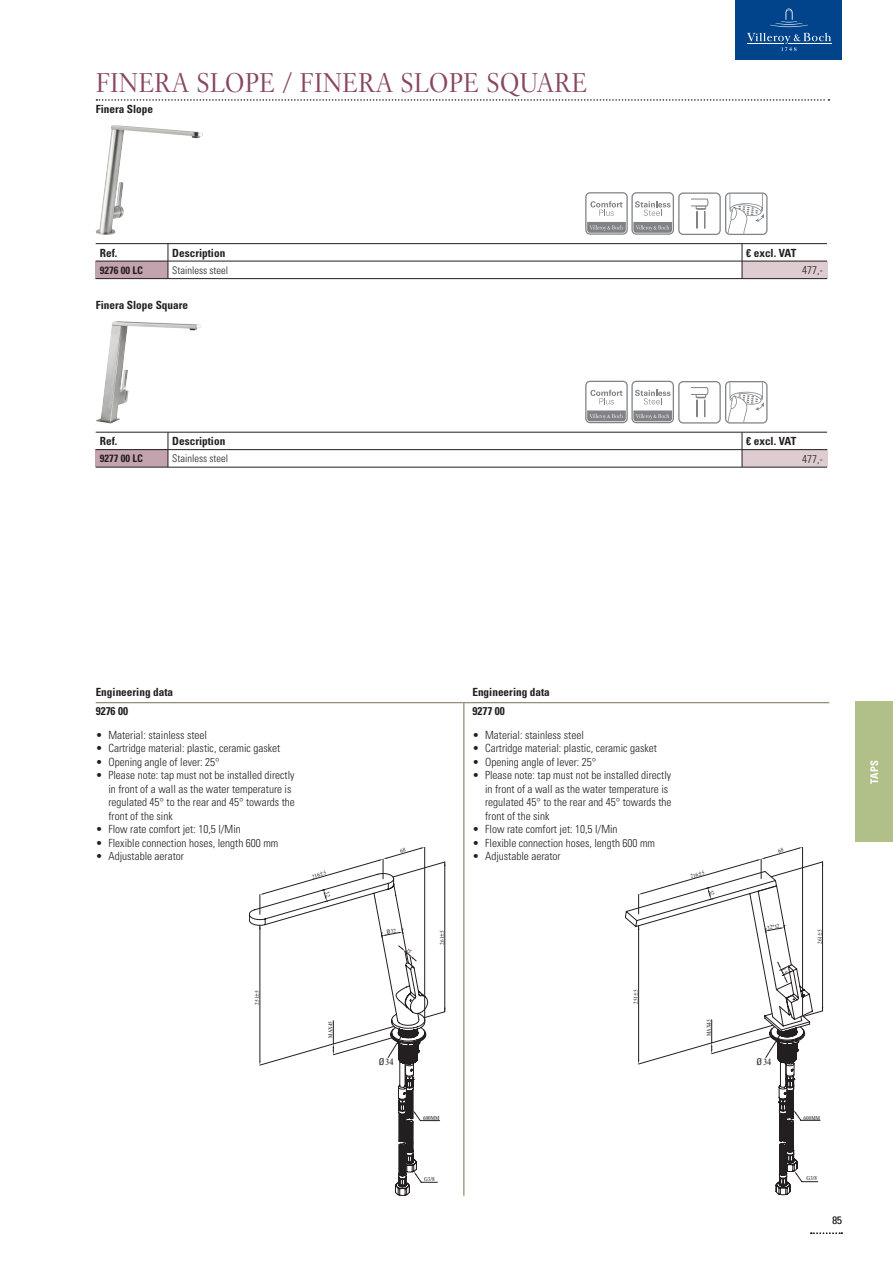
<style>
.page{position:relative;width:893px;height:1263px;background:#fff}
.page>*{position:absolute;margin:0;border:0;box-sizing:border-box;transform-origin:0 0}
.vub_ps_colname_einba{font:27px "Villeroy Boch Cyrillic";color:#884662}
.vub_ps_univers_lt_47{font:300 condensed 11.25px/13.5px "Univers LT";color:#231f20}
.vub_ps_univers_lt_67{font:700 condensed 11.25px "Univers LT";color:#231f20}
.vub_ps_univers_lt_47-2{font:300 condensed 10.5px "Univers LT";color:#231f20}
.vub_ps_univers_lt_67-2{font:700 condensed 10.5px "Univers LT";color:#231f20}
.t1{font:700 condensed 10.5px "Univers LT";color:#fff}
.t2{font:condensed 9.3px "Times New Roman MT Std";color:#231f20}
.t3{font:condensed 5.85px "Times New Roman MT Std";color:#231f20}
.s1{font-family:"Univers"}
</style>
<div class="page">
<svg style="left:811px;top:1232px;width:31px;height:2px"></svg>
<div style="left:855px;top:702px;width:38px;height:140px;background:#b0c088"></div>
<div style="left:736px;top:0;width:106px;height:60px;background:#01448c"></div>
<svg style="left:770px;top:9px;width:38px;height:18px"></svg>
<svg style="left:747px;top:33px;width:84px;height:18px"></svg>
<svg style="left:96px;top:99px;width:733px;height:2px"></svg>
<div style="left:96px;top:261px;width:72px;height:18px;background:#c3a3ad"></div>
<div style="left:742px;top:261px;width:85px;height:18px;background:#deccd1"></div>
<hr style="left:96px;top:243px;width:72px;height:1px;background:#231f20">
<hr style="left:168px;top:243px;width:574px;height:1px;background:#231f20">
<hr style="left:742px;top:243px;width:85px;height:1px;background:#231f20">
<hr style="left:96px;top:261px;width:72px;height:1px;background:#231f20">
<hr style="left:168px;top:261px;width:574px;height:1px;background:#231f20">
<svg style="left:168px;top:244px;width:1px;height:34px"></svg>
<hr style="left:742px;top:261px;width:85px;height:1px;background:#231f20">
<svg style="left:742px;top:244px;width:1px;height:34px"></svg>
<hr style="left:96px;top:278px;width:72px;height:1px;background:#231f20">
<hr style="left:168px;top:278px;width:574px;height:1px;background:#231f20">
<hr style="left:742px;top:278px;width:85px;height:1px;background:#231f20">
<img style="left:96px;top:125px;width:107px;height:110px">
<div style="left:96px;top:450px;width:72px;height:17px;background:#c3a3ad"></div>
<div style="left:742px;top:450px;width:85px;height:17px;background:#deccd1"></div>
<hr style="left:96px;top:432px;width:72px;height:1px;background:#231f20">
<hr style="left:168px;top:432px;width:574px;height:1px;background:#231f20">
<hr style="left:742px;top:432px;width:85px;height:1px;background:#231f20">
<hr style="left:96px;top:449px;width:72px;height:1px;background:#231f20">
<hr style="left:168px;top:449px;width:574px;height:1px;background:#231f20">
<svg style="left:168px;top:432px;width:1px;height:35px"></svg>
<hr style="left:742px;top:449px;width:85px;height:1px;background:#231f20">
<svg style="left:742px;top:432px;width:1px;height:35px"></svg>
<hr style="left:96px;top:467px;width:72px;height:1px;background:#231f20">
<hr style="left:168px;top:467px;width:574px;height:1px;background:#231f20">
<hr style="left:742px;top:467px;width:85px;height:1px;background:#231f20">
<img style="left:96px;top:321px;width:105px;height:103px">
<hr style="left:96px;top:702px;width:366px;height:1px;background:#7e6e56">
<hr style="left:464px;top:703px;width:1px;height:493px;background:#7e6e56">
<hr style="left:462px;top:702px;width:367px;height:1px;background:#7e6e56">
<svg style="left:585px;top:192px;width:43px;height:43px"></svg>
<div style="left:586px;top:193px;width:40px;height:40px;background:#fff;border-radius:4px"></div>
<svg style="left:587px;top:222px;width:39px;height:11px"></svg>
<svg style="left:590px;top:201px;width:32px;height:15px"></svg>
<svg style="left:678px;top:192px;width:43px;height:43px"></svg>
<div style="left:679px;top:194px;width:40px;height:40px;background:#fff;border-radius:4px"></div>
<svg style="left:691px;top:198px;width:18px;height:30px"></svg>
<svg style="left:631px;top:192px;width:43px;height:43px"></svg>
<div style="left:633px;top:193px;width:40px;height:40px;background:#fff;border-radius:4px"></div>
<svg style="left:633px;top:222px;width:39px;height:11px"></svg>
<svg style="left:635px;top:201px;width:35px;height:15px"></svg>
<svg style="left:725px;top:192px;width:42px;height:43px"></svg>
<div style="left:726px;top:194px;width:40px;height:40px;background:#fff;border-radius:4px"></div>
<svg style="left:728px;top:194px;width:36px;height:40px"></svg>
<svg style="left:585px;top:381px;width:43px;height:42px"></svg>
<div style="left:586px;top:382px;width:40px;height:40px;background:#fff;border-radius:4px"></div>
<svg style="left:587px;top:410px;width:39px;height:11px"></svg>
<svg style="left:590px;top:390px;width:32px;height:14px"></svg>
<svg style="left:678px;top:381px;width:43px;height:43px"></svg>
<div style="left:679px;top:382px;width:40px;height:40px;background:#fff;border-radius:4px"></div>
<svg style="left:691px;top:387px;width:18px;height:30px"></svg>
<svg style="left:631px;top:381px;width:43px;height:42px"></svg>
<div style="left:633px;top:382px;width:40px;height:40px;background:#fff;border-radius:4px"></div>
<svg style="left:633px;top:410px;width:39px;height:11px"></svg>
<svg style="left:635px;top:390px;width:35px;height:14px"></svg>
<svg style="left:725px;top:381px;width:42px;height:43px"></svg>
<div style="left:726px;top:382px;width:40px;height:40px;background:#fff;border-radius:4px"></div>
<svg style="left:728px;top:382px;width:36px;height:40px"></svg>
<svg style="left:249px;top:847px;width:196px;height:349px"></svg>
<svg style="left:625px;top:847px;width:198px;height:348px"></svg>
<p class="vub_ps_colname_einba" style="left:96px;top:66px;width:493px">FINERA SLOPE / FINERA SLOPE SQUARE</p>
<p class="vub_ps_univers_lt_67" style="left:96px;top:102px;width:59px">Finera Slope</p>
<p class="vub_ps_univers_lt_67" style="left:100px;top:246px;width:19px">Ref.</p>
<p class="vub_ps_univers_lt_67" style="left:172px;top:246px;width:55px">Description</p>
<p class="vub_ps_univers_lt_67" style="left:746px;top:246px;width:52px">€ excl. VAT</p>
<p class="vub_ps_univers_lt_67-2" style="left:100px;top:264px;width:45px">9276 00 LC</p>
<p class="vub_ps_univers_lt_47-2" style="left:172px;top:264px;width:57px">Stainless steel</p>
<p class="vub_ps_univers_lt_47" style="left:802px;top:264px;width:22px">477,-</p>
<p class="vub_ps_univers_lt_67" style="left:96px;top:298px;width:94px">Finera Slope Square</p>
<p class="vub_ps_univers_lt_67" style="left:100px;top:434px;width:19px">Ref.</p>
<p class="vub_ps_univers_lt_67" style="left:172px;top:434px;width:55px">Description</p>
<p class="vub_ps_univers_lt_67" style="left:746px;top:434px;width:52px">€ excl. VAT</p>
<p class="vub_ps_univers_lt_67-2" style="left:100px;top:452px;width:45px">9277 00 LC</p>
<p class="vub_ps_univers_lt_47-2" style="left:172px;top:452px;width:57px">Stainless steel</p>
<p class="vub_ps_univers_lt_47" style="left:802px;top:452px;width:22px">477,-</p>
<p class="vub_ps_univers_lt_67" style="left:96px;top:685px;width:79px">Engineering data</p>
<p class="vub_ps_univers_lt_67" style="left:96px;top:704px;width:34px">9276 00</p>
<p class="vub_ps_univers_lt_47" style="left:96px;top:728px;width:113px">• Material: stainless steel</p>
<p class="vub_ps_univers_lt_47" style="left:96px;top:741px;width:186px">• Cartridge material: plastic, ceramic gasket</p>
<p class="vub_ps_univers_lt_47" style="left:96px;top:755px;width:126px">• Opening angle of lever: 25°</p>
<p class="vub_ps_univers_lt_47" style="left:108px;top:768px;width:188px;text-indent:-13px">• Please note: tap must not be installed directly in front of a wall as the water temperature is regulated 45° to the rear and 45° towards the front of the sink</p>
<p class="vub_ps_univers_lt_47" style="left:96px;top:822px;width:147px">• Flow rate comfort jet: 10,5 l/Min</p>
<p class="vub_ps_univers_lt_47" style="left:96px;top:836px;width:184px">• Flexible connection hoses, length 600 mm</p>
<p class="vub_ps_univers_lt_47" style="left:96px;top:849px;width:90px">• Adjustable aerator</p>
<p class="t3" style="left:311px;top:873px;width:16px;rotate:-16deg">216±5</p>
<p class="t3" style="left:254px;top:1004px;width:16px;rotate:-90deg">251±5</p>
<p class="t3" style="left:327px;top:1038px;width:18px;rotate:-90deg">MAX45</p>
<p class="t2" style="left:379px;top:1057px;width:16px"><span class="s1">Ø</span>34</p>
<p class="t3" style="left:439px;top:944px;width:16px;rotate:-90deg">261±5</p>
<p class="vub_ps_univers_lt_67" style="left:472px;top:685px;width:79px">Engineering data</p>
<p class="vub_ps_univers_lt_67" style="left:472px;top:704px;width:34px">9277 00</p>
<p class="vub_ps_univers_lt_47" style="left:472px;top:728px;width:113px">• Material: stainless steel</p>
<p class="vub_ps_univers_lt_47" style="left:472px;top:741px;width:186px">• Cartridge material: plastic, ceramic gasket</p>
<p class="vub_ps_univers_lt_47" style="left:472px;top:755px;width:126px">• Opening angle of lever: 25°</p>
<p class="vub_ps_univers_lt_47" style="left:485px;top:768px;width:188px;text-indent:-13px">• Please note: tap must not be installed directly in front of a wall as the water temperature is regulated 45° to the rear and 45° towards the front of the sink</p>
<p class="vub_ps_univers_lt_47" style="left:472px;top:822px;width:147px">• Flow rate comfort jet: 10,5 l/Min</p>
<p class="vub_ps_univers_lt_47" style="left:472px;top:836px;width:184px">• Flexible connection hoses, length 600 mm</p>
<p class="vub_ps_univers_lt_47" style="left:472px;top:849px;width:90px">• Adjustable aerator</p>
<p class="t3" style="left:690px;top:873px;width:16px;rotate:-16deg">216±5</p>
<p class="t3" style="left:632px;top:1004px;width:16px;rotate:-90deg">251±5</p>
<p class="t3" style="left:705px;top:1036px;width:18px;rotate:-90deg">MAX45</p>
<p class="t3" style="left:423px;top:1114px;width:18px">600MM</p>
<p class="t3" style="left:424px;top:1176px;width:12px">G3/8</p>
<p class="t1" style="left:868px;top:783px;width:25px;rotate:-90deg">TAPS</p>
<p class="t3" style="left:767px;top:924px;width:14px;rotate:-11deg">32*32</p>
<p class="t3" style="left:816px;top:944px;width:16px;rotate:-90deg">261±5</p>
<p class="t2" style="left:756px;top:1057px;width:16px"><span class="s1">Ø</span>34</p>
<p class="t3" style="left:804px;top:1114px;width:18px">600MM</p>
<p class="t3" style="left:806px;top:1175px;width:12px">G3/8</p>
<p class="vub_ps_univers_lt_47-2" style="left:833px;top:1214px;width:11px">85</p>
</div>
